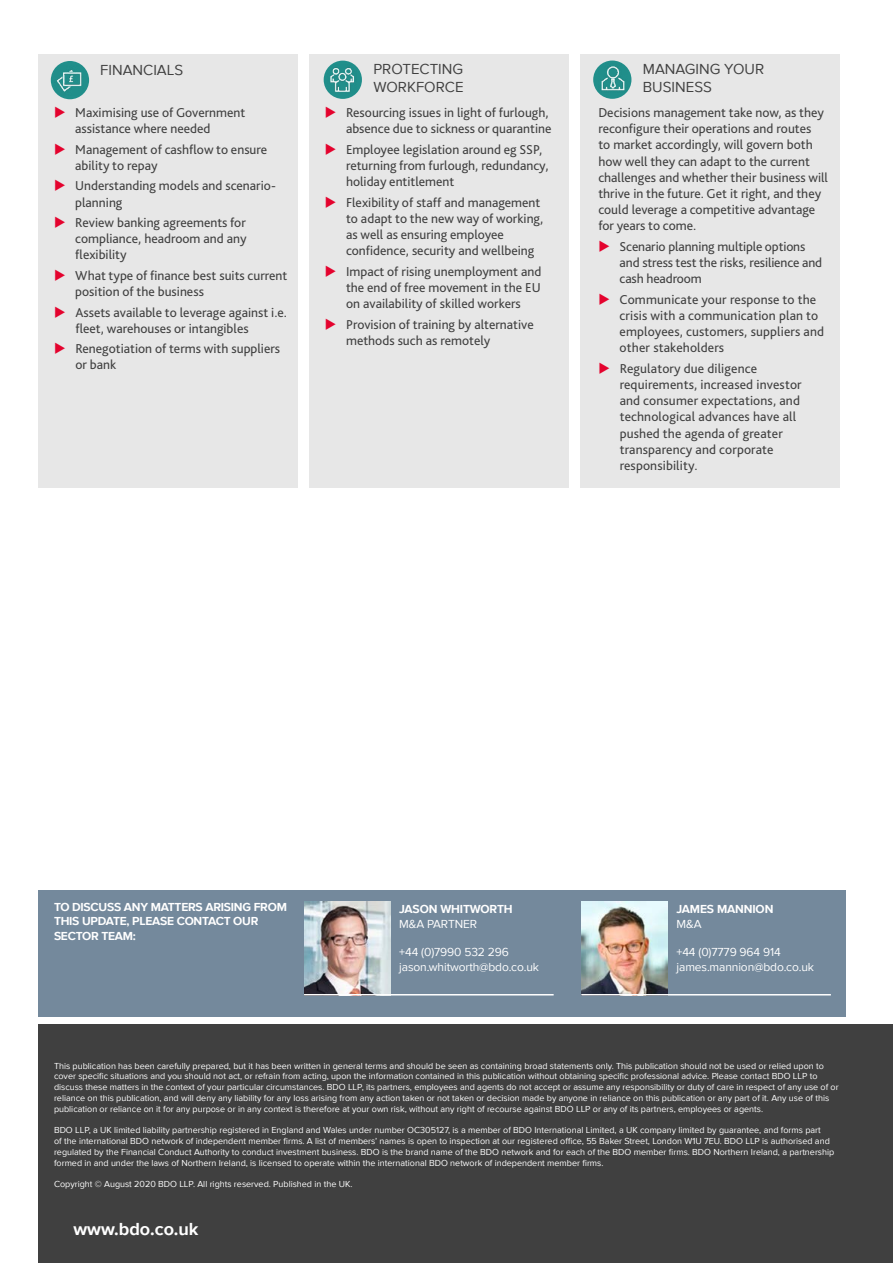
<style>
.page{position:relative;width:893px;height:1263px;background:#fff}
.page>*{position:absolute;margin:0;border:0;box-sizing:border-box;transform-origin:0 0}
.t1{font:700 18px "Proxima Nova";color:#fff}
.t2{font:15px/18px "Proxima Nova";color:#404040}
.t3{font:13.5px/16.2px "Bliss Pro";color:#404040}
.t4{font:700 12px/14.4px "Proxima Nova";letter-spacing:-.02em;color:#fff}
.t5{font:12px/14.4px "Proxima Nova";letter-spacing:-.01em;color:#fff}
.t6{font:9px/10.8px "Proxima Nova";color:#fff}
</style>
<div class="page">
<div style="left:38px;top:1025px;width:855px;height:238px;background:#404040"></div>
<div style="left:38px;top:890px;width:808px;height:126px;background:#74899c"></div>
<img style="left:304px;top:901px;width:87px;height:93px">
<hr style="left:304px;top:994px;width:250px;height:1px;background:#fff">
<img style="left:581px;top:901px;width:87px;height:93px">
<hr style="left:581px;top:994px;width:250px;height:1px;background:#fff">
<div style="left:38px;top:54px;width:260px;height:434px;background:#e7e7e7"></div>
<div style="left:51px;top:61px;width:38px;height:38px;background:#218f8b;border-radius:50%"></div>
<div style="left:309px;top:54px;width:259px;height:434px;background:#e7e7e7"></div>
<div style="left:324px;top:61px;width:38px;height:38px;background:#218f8b;border-radius:50%"></div>
<div style="left:580px;top:54px;width:260px;height:434px;background:#e7e7e7"></div>
<div style="left:593px;top:61px;width:38px;height:38px;background:#218f8b;border-radius:50%"></div>
<img style="left:55px;top:66px;width:29px;height:29px">
<img style="left:598px;top:63px;width:29px;height:30px">
<img style="left:327px;top:64px;width:30px;height:30px">
<h2 class="t2" style="left:100px;top:60px;width:84px">FINANCIALS</h2>
<h3 class="t3" style="left:75px;top:104px;width:172px">Maximising use of Government assistance where needed</h3>
<h3 class="t3" style="left:75px;top:141px;width:193px">Management of cashflow to ensure ability to repay</h3>
<h3 class="t3" style="left:75px;top:177px;width:202px">Understanding models and scenario&shy;planning</h3>
<h3 class="t3" style="left:75px;top:214px;width:173px;text-align:justify">Review banking agreements for compliance, headroom and any flexibility</h3>
<h3 class="t3" style="left:75px;top:267px;width:214px">What type of finance best suits current position of the business</h3>
<h3 class="t3" style="left:75px;top:304px;width:213px">Assets available to leverage against i.e. fleet, warehouses or intangibles</h3>
<h3 class="t3" style="left:75px;top:340px;width:206px">Renegotiation of terms with suppliers or bank</h3>
<h2 class="t2" style="left:373px;top:60px;width:92px">PROTECTING<br>WORKFORCE</h2>
<h3 class="t3" style="left:346px;top:104px;width:207px">Resourcing issues in light of furlough, absence due to sickness or quarantine</h3>
<h3 class="t3" style="left:346px;top:141px;width:204px">Employee legislation around eg SSP, returning from furlough, redundancy, holiday entitlement</h3>
<h3 class="t3" style="left:346px;top:194px;width:199px">Flexibility of staff and management to adapt to the new way of working, as well as ensuring employee confidence, security and wellbeing</h3>
<h3 class="t3" style="left:346px;top:263px;width:197px;text-align:justify">Impact of rising unemployment and the end of free movement in the EU on availability of skilled workers</h3>
<h3 class="t3" style="left:346px;top:316px;width:189px">Provision of training by alternative methods such as remotely</h3>
<h2 class="t2" style="left:643px;top:60px;width:123px">MANAGING YOUR<br>BUSINESS</h2>
<p class="t3" style="left:598px;top:104px;width:231px">Decisions management take now, as they reconfigure their operations and routes<br>to market accordingly, will govern both how well they can adapt to the current challenges and whether their business will thrive in the future. Get it right, and they could leverage a competitive advantage for years to come.</p>
<h3 class="t3" style="left:620px;top:238px;width:204px">Scenario planning multiple options and stress test the risks, resilience and cash headroom</h3>
<h3 class="t3" style="left:620px;top:291px;width:206px">Communicate your response to the crisis with a communication plan to employees, customers, suppliers and other stakeholders</h3>
<h3 class="t3" style="left:620px;top:360px;width:184px">Regulatory due diligence requirements, increased investor and consumer expectations, and technological advances have all pushed the agenda of greater transparency and corporate responsibility.</h3>
<h3 class="t4" style="left:54px;top:899px;width:234px">TO DISCUSS ANY MATTERS ARISING FROM<br>THIS UPDATE, PLEASE CONTACT OUR<br>SECTOR TEAM:</h3>
<h3 class="t4" style="left:399px;top:902px;width:115px">JASON WHITWORTH</h3>
<h3 class="t5" style="left:399px;top:916px;width:79px">M&amp;A PARTNER</h3>
<h3 class="t5" style="left:399px;top:945px;width:141px">+44 (0)7990 532 296 jason.whitworth@bdo.co.uk</h3>
<h3 class="t4" style="left:676px;top:902px;width:98px">JAMES MANNION</h3>
<h3 class="t5" style="left:676px;top:916px;width:27px">M&amp;A</h3>
<h3 class="t5" style="left:676px;top:945px;width:139px">+44 (0)7779 964 914 james.mannion@bdo.co.uk</h3>
<p class="t6" style="left:54px;top:1060px;width:786px">This publication has been carefully prepared, but it has been written in general terms and should be seen as containing broad statements only. This publication should not be used or relied upon to cover specific situations and you should not act, or refrain from acting, upon the information contained in this publication without obtaining specific professional advice. Please contact BDO LLP to discuss these matters in the context of your particular circumstances. BDO LLP, its partners, employees and agents do not accept or assume any responsibility or duty of care in respect of any use of or reliance on this publication, and will deny any liability for any loss arising from any action taken or not taken or decision made by anyone in reliance on this publication or any part of it. Any use of this publication or reliance on it for any purpose or in any context is therefore at your own risk, without any right of recourse against BDO LLP or any of its partners, employees or agents.</p>
<p class="t6" style="left:54px;top:1124px;width:782px">BDO LLP, a UK limited liability partnership registered in England and Wales under number OC305127, is a member of BDO International Limited, a UK company limited by guarantee, and forms part<br>of the international BDO network of independent member firms. A list of members’ names is open to inspection at our registered office, 55 Baker Street, London W1U 7EU. BDO LLP is authorised and regulated by the Financial Conduct Authority to conduct investment business. BDO is the brand name of the BDO network and for each of the BDO member firms. BDO Northern Ireland, a partnership formed in and under the laws of Northern Ireland, is licensed to operate within the international BDO network of independent member firms.</p>
<p class="t6" style="left:54px;top:1178px;width:300px">Copyright © August 2020 BDO LLP. All rights reserved. Published in the UK.</p>
<h1 class="t1" style="left:73px;top:1215px;width:127px">www.bdo.co.uk</h1>
</div>
